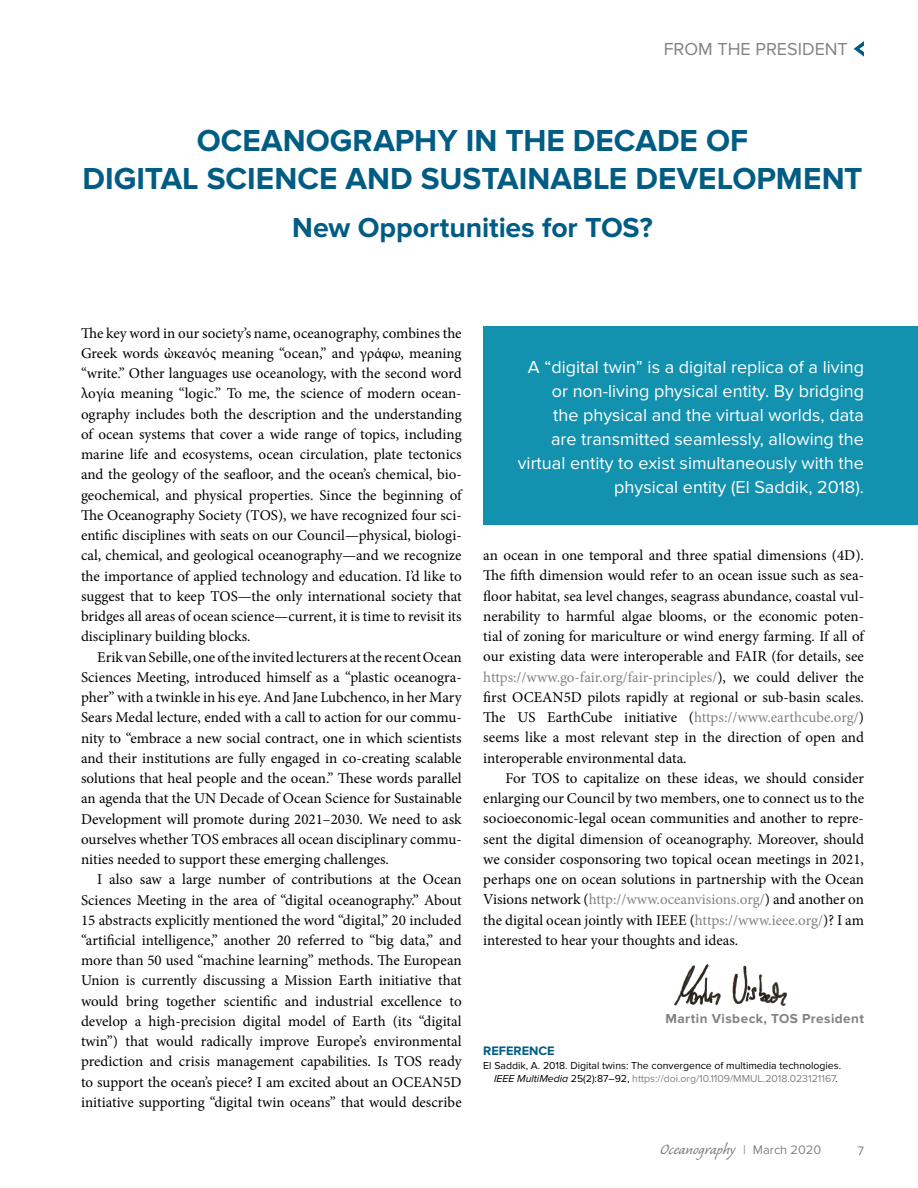
<style>
.page{position:relative;width:918px;height:1188px;background:#fff}
.page>*{position:absolute;margin:0;border:0;box-sizing:border-box;transform-origin:0 0}
.t1{font:700 31.5px/37.5px "Proxima Nova";color:#005c83;text-align:center}
.t2{font:700 28.5px "Proxima Nova";letter-spacing:-.005em;color:#005c83}
.t3{font:18.75px "Caliban Std";color:#808285}
.t4{font:18px/24px "Proxima Nova";color:#fff;text-align:right}
.t5{font:18px "Proxima Nova";color:#808285}
.t6{font:15px/20.2px "Minion Pro";color:#000;text-align:justify}
.t7{font:700 13.5px "Proxima Nova";letter-spacing:.035em;color:#808285}
.t8{font:700 12.75px "Proxima Nova";color:#005c83}
.t9{font:12.75px "Proxima Nova";color:#808285}
.t10{font:10.5px/13.5px "Proxima Nova";color:#000;text-align:right}
.s1{color:#808285}
.s2{font-style:italic}
.s3{font-family:"Proxima Nova";font-size:12.75px}
</style>
<div class="page">
<svg style="left:854px;top:41px;width:10px;height:16px"></svg>
<img style="left:674px;top:964px;width:113px;height:42px">
<div style="left:484px;top:327px;width:434px;height:198px;background:#1292af"></div>
<p class="t5" style="left:664px;top:39px;width:186px">FROM THE PRESIDENT</p>
<h1 class="t1" style="left:82px;top:123px;width:782px">OCEANOGRAPHY IN THE DECADE OF<br>DIGITAL SCIENCE AND SUSTAINABLE DEVELOPMENT</h1>
<h2 class="t2" style="left:292px;top:211px;width:362px">New Opportunities for TOS?</h2>
<p class="t6" style="left:81px;top:323px;width:382px">The key word in our society’s name, oceanography, combines the Greek words ὠκεανός meaning “ocean,” and γράφω, meaning “write.” Other languages use oceanology, with the second word λογία meaning “logic.” To me, the science of modern ocean&shy;ography includes both the description and the understanding of ocean systems that cover a wide range of topics, including marine life and ecosystems, ocean circulation, plate tectonics and the geology of the seafloor, and the ocean’s chemical, bio&shy;geochemical, and physical properties. Since the beginning of The Oceanography Society (TOS), we have recognized four sci&shy;entific disciplines with seats on our Council—physical, biologi&shy;cal, chemical, and geological oceanography—and we recognize the importance of applied technology and education. I’d like to suggest that to keep TOS—the only international society that bridges all areas of ocean science—current, it is time to revisit its disciplinary building blocks.</p>
<p class="t6" style="left:81px;top:647px;width:382px;text-indent:16px">Erik van Sebille, one of the invited lecturers at the recent Ocean Sciences Meeting, introduced himself as a “plastic oceanogra&shy;pher” with a twinkle in his eye. And Jane Lubchenco, in her Mary Sears Medal lecture, ended with a call to action for our commu&shy;nity to “embrace a new social contract, one in which scientists and their institutions are fully engaged in co-creating scalable solutions that heal people and the ocean.” These words parallel an agenda that the UN Decade of Ocean Science for Sustainable Development will promote during 2021–2030. We need to ask ourselves whether TOS embraces all ocean disciplinary commu&shy;nities needed to support these emerging challenges.</p>
<p class="t6" style="left:81px;top:869px;width:382px;text-indent:16px">I also saw a large number of contributions at the Ocean Sciences Meeting in the area of “digital oceanography.” About 15 abstracts explicitly mentioned the word “digital,” 20 included “artificial intelligence,” another 20 referred to “big data,” and more than 50 used “machine learning” methods. The European Union is currently discussing a Mission Earth initiative that would bring together scientific and industrial excellence to develop a high-precision digital model of Earth (its “digital twin”) that would radically improve Europe’s environmental prediction and crisis management capabilities. Is TOS ready to support the ocean’s piece? I am excited about an OCEAN5D initiative supporting “digital twin oceans” that would describe</p>
<p class="t4" style="left:518px;top:355px;width:348px">A “digital twin” is a digital replica of a living or non-living physical entity. By bridging<br>the physical and the virtual worlds, data<br>are transmitted seamlessly, allowing the virtual entity to exist simultaneously with the physical entity (El Saddik, 2018).</p>
<p class="t6" style="left:483px;top:545px;width:382px">an ocean in one temporal and three spatial dimensions (4D).<br>The fifth dimension would refer to an ocean issue such as sea&shy;floor habitat, sea level changes, seagrass abundance, coastal vul&shy;nerability to harmful algae blooms, or the economic poten&shy;tial of zoning for mariculture or wind energy farming. If all of our existing data were interoperable and FAIR (for details, see <span class="s1">https://www.go-fair.org/fair-principles/</span>), we could deliver the first OCEAN5D pilots rapidly at regional or sub-basin scales.<br>The US EarthCube initiative (<span class="s1">https://www.earthcube.org/</span>) seems like a most relevant step in the direction of open and interoperable environmental data.</p>
<p class="t6" style="left:483px;top:768px;width:382px;text-indent:22px">For TOS to capitalize on these ideas, we should consider enlarging our Council by two members, one to connect us to the socioeconomic-legal ocean communities and another to repre&shy;sent the digital dimension of oceanography. Moreover, should we consider cosponsoring two topical ocean meetings in 2021, perhaps one on ocean solutions in partnership with the Ocean Visions network (<span class="s1">http://www.oceanvisions.org/</span>) and another on the digital ocean jointly with IEEE (<span class="s1">https://www.ieee.org/</span>)? I am interested to hear your thoughts and ideas.</p>
<p class="t7" style="left:665px;top:1010px;width:200px">Martin Visbeck, TOS President</p>
<p class="t8" style="left:483px;top:1044px;width:73px">REFERENCE</p>
<p class="t10" style="left:483px;top:1059px;width:359px">El Saddik, A. 2018. Digital twins: The convergence of multimedia technologies.<br><span class="s2">IEEE MultiMedia</span> 25(2):87–92, <span class="s1">https://doi.org/10.1109/MMUL.2018.023121167</span>.</p>
<p class="t3" style="left:660px;top:1140px;width:162px">Oceanography <span class="s3">| March 2020</span></p>
<p class="t9" style="left:857px;top:1143px;width:8px">7</p>
</div>
